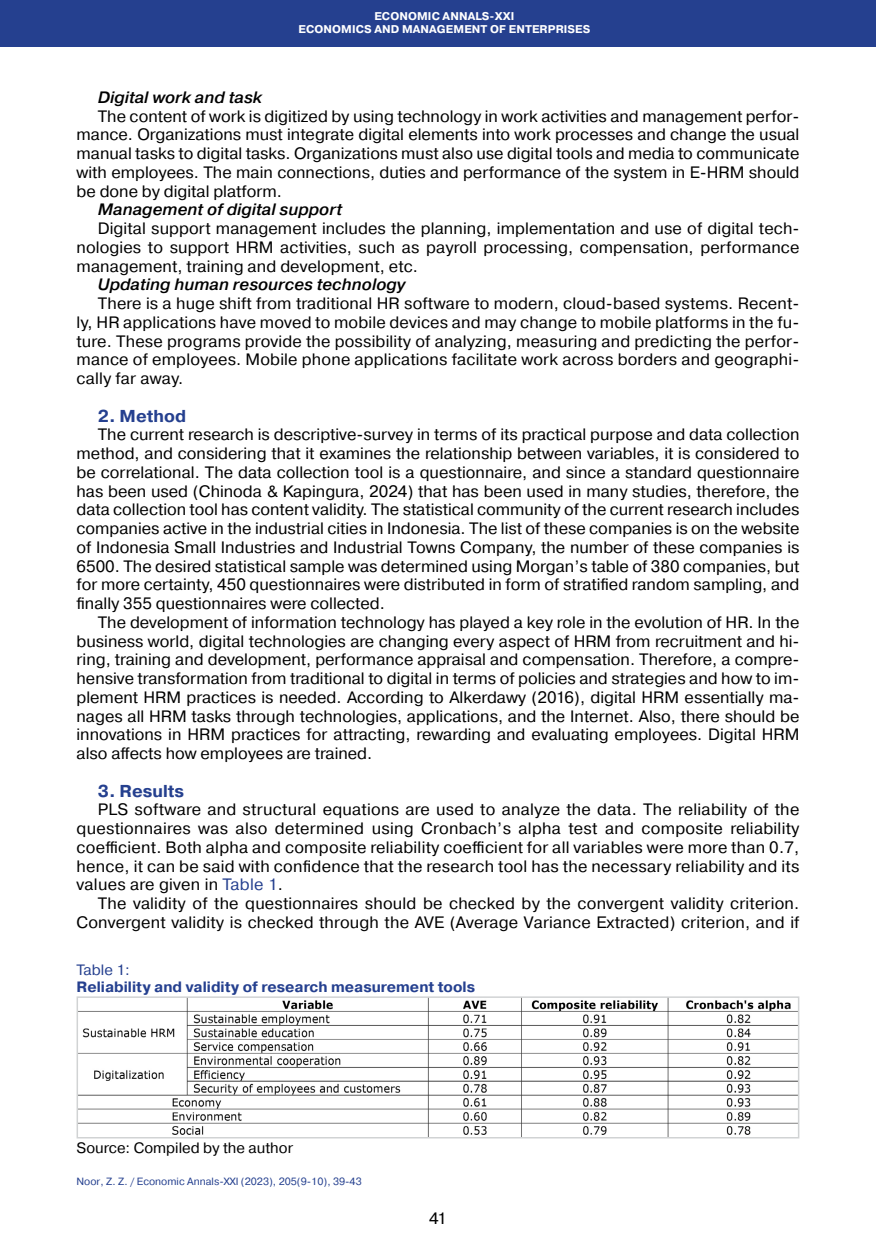
<style>
.page{position:relative;width:876px;height:1246px;background:#fff}
.page>*{position:absolute;margin:0;border:0;box-sizing:border-box;transform-origin:0 0}
.Заголовок_текст_2019{font:700 17.25px "Pragmatica";color:#25408f}
.Абзац_2019{font:16.5px/18.8px "Pragmatica";color:#000;text-align:justify}
.Абзац_2019-2{font:italic 500 16.5px "Pragmatica";color:#000}
.Таблицы___рисунки_ша{font:700 15px "Pragmatica";color:#25408f}
.Таблицы__рисунки__по{font:15px "Pragmatica";color:#000}
.Таблицы___рисунки_ша-2{font:15px "Pragmatica";color:#25408f}
.Посада_2016{font:700 11.25px "Pragmatica";letter-spacing:.01em;color:#fff}
.Нижний_колонтитул_20{font:10.5px "Pragmatica";color:#25408f}
.s1{color:#25408f}
</style>
<div class="page">
<div style="left:0;top:0;width:876px;height:47px;background:#25408f"></div>
<img style="left:80px;top:999px;width:716px;height:136px">
<div style="left:77px;top:996px;width:722px;height:142px;border:2px solid #d1d3d4"></div>
<p class="Посада_2016" style="left:374px;top:9px;width:142px">ECONOMIC ANNALS-XXI</p>
<p class="Посада_2016" style="left:298px;top:22px;width:293px">ECONOMICS AND MANAGEMENT OF ENTERPRISES</p>
<p class="Абзац_2019-2" style="left:98px;top:87px;width:166px">Digital work and task</p>
<p class="Абзац_2019" style="left:77px;top:107px;width:724px;text-indent:21px">The content of work is digitized by using technology in work activities and management perfor&shy;mance. Organizations must integrate digital elements into work processes and change the usual manual tasks to digital tasks. Organizations must also use digital tools and media to communicate with employees. The main connections, duties and performance of the system in E-HRM should be done by digital platform.</p>
<p class="Абзац_2019-2" style="left:98px;top:199px;width:246px">Management of digital support</p>
<p class="Абзац_2019" style="left:77px;top:219px;width:724px;text-indent:21px">Digital support management includes the planning, implementation and use of digital tech&shy;nologies to support HRM activities, such as payroll processing, compensation, performance management, training and development, etc.</p>
<p class="Абзац_2019-2" style="left:98px;top:274px;width:309px">Updating human resources technology</p>
<p class="Абзац_2019" style="left:77px;top:294px;width:724px;text-indent:21px">There is a huge shift from traditional HR software to modern, cloud-based systems. Recent&shy;ly, HR applications have moved to mobile devices and may change to mobile platforms in the fu&shy;ture. These programs provide the possibility of analyzing, measuring and predicting the perfor&shy;mance of employees. Mobile phone applications facilitate work across borders and geographi&shy;cally far away.</p>
<p class="Заголовок_текст_2019" style="left:98px;top:404px;width:90px">2. Method</p>
<p class="Абзац_2019" style="left:77px;top:426px;width:724px;text-indent:21px">The current research is descriptive-survey in terms of its practical purpose and data collection method, and considering that it examines the relationship between variables, it is considered to be correlational. The data collection tool is a questionnaire, and since a standard questionnaire has been used (Chinoda &amp; Kapingura, 2024) that has been used in many studies, therefore, the data collection tool has content validity. The statistical community of the current research includes companies active in the industrial cities in Indonesia. The list of these companies is on the website of Indonesia Small Industries and Industrial Towns Company, the number of these companies is 6500. The desired statistical sample was determined using Morgan’s table of 380 companies, but for more certainty, 450 questionnaires were distributed in form of stratified random sampling, and finally 355 questionnaires were collected.</p>
<p class="Абзац_2019" style="left:77px;top:613px;width:724px;text-align:left;text-indent:21px">The development of information technology has played a key role in the evolution of HR. In the business world, digital technologies are changing every aspect of HRM from recruitment and hi&shy;ring, training and development, performance appraisal and compensation. Therefore, a compre&shy;hensive transformation from traditional to digital in terms of policies and strategies and how to im&shy;plement HRM practices is needed. According to Alkerdawy (2016), digital HRM essentially ma&shy;nages all HRM tasks through technologies, applications, and the Internet. Also, there should be innovations in HRM practices for attracting, rewarding and evaluating employees. Digital HRM also affects how employees are trained.</p>
<p class="Заголовок_текст_2019" style="left:98px;top:779px;width:88px">3. Results</p>
<p class="Абзац_2019" style="left:77px;top:801px;width:724px;text-indent:21px">PLS software and structural equations are used to analyze the data. The reliability of the questionnaires was also determined using Cronbach’s alpha test and composite reliability coefficient. Both alpha and composite reliability coefficient for all variables were more than 0.7, hence, it can be said with confidence that the research tool has the necessary reliability and its values are given in <span class="s1">Table 1</span>.</p>
<p class="Абзац_2019" style="left:77px;top:894px;width:724px;text-align:right">The validity of the questionnaires should be checked by the convergent validity criterion.<br>Convergent validity is checked through the AVE (Average Variance Extracted) criterion, and if</p>
<p class="Таблицы___рисунки_ша-2" style="left:77px;top:961px;width:55px">Table 1:</p>
<p class="Таблицы___рисунки_ша" style="left:77px;top:977px;width:400px">Reliability and validity of research measurement tools</p>
<p class="Таблицы__рисунки__по" style="left:77px;top:1138px;width:218px">Source: Compiled by the author</p>
<p class="Нижний_колонтитул_20" style="left:77px;top:1174px;width:287px">Noor, Z. Z. / Economic Annals-XXI (2023), 205(9-10), 39-43</p>
<p class="Абзац_2019" style="left:429px;top:1210px;width:19px">41</p>
</div>
